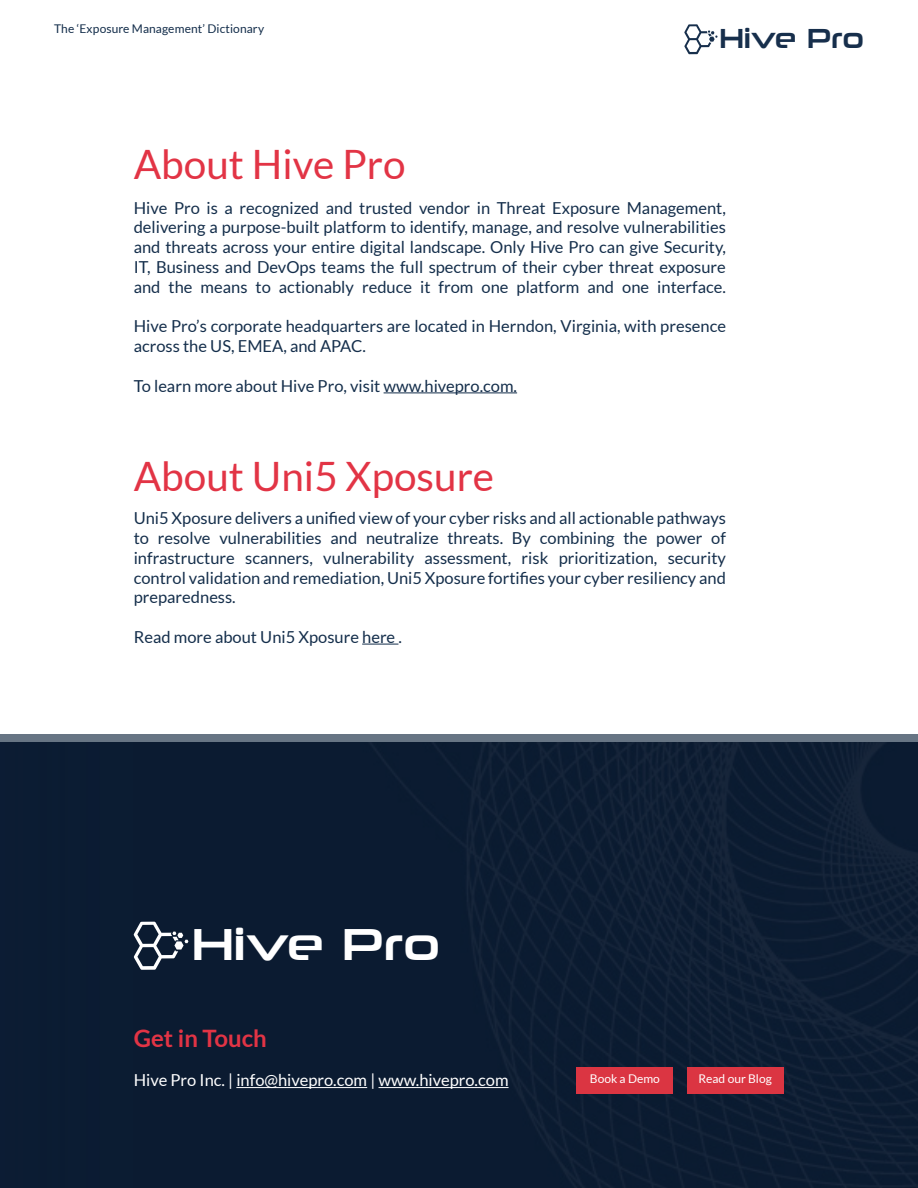
<style>
.page{position:relative;width:918px;height:1188px;background:#fff}
.page>*{position:absolute;margin:0;border:0;box-sizing:border-box;transform-origin:0 0}
.t1{font:45px "Neuropolitical Rg";color:#fff}
.t2{font:40.5px "Lato";color:#e23445}
.t3{font:27.9px "Neuropolitical Rg";color:#172f4c;scale:.96 1}
.t4{font:700 24px "Lato";color:#e23445}
.t5{font:16.5px/19.8px "Lato";color:#142e4b;text-align:justify}
.t6{font:16.5px "Lato";color:#fff}
.t7{font:12px "Lato";letter-spacing:.01em;color:#142e4b}
.t8{font:12px "Lato";color:#fff}
</style>
<div class="page">
<div style="left:0;top:734px;width:918px;height:454px;background:#051c36"></div>
<hr style="left:384px;top:392px;width:133px;height:1px;background:#142e4b">
<hr style="left:362px;top:644px;width:36px;height:1px;background:#142e4b">
<svg style="left:684px;top:24px;width:34px;height:30px"></svg>
<hr style="left:236px;top:1087px;width:131px;height:1px;background:#fff">
<hr style="left:379px;top:1087px;width:130px;height:1px;background:#fff">
<div style="left:576px;top:1067px;width:97px;height:27px;background:#db3542"></div>
<div style="left:687px;top:1067px;width:97px;height:27px;background:#db3542"></div>
<svg style="left:134px;top:922px;width:54px;height:48px"></svg>
<p class="t7" style="left:54px;top:22px;width:212px">The ‘Exposure Management’ Dictionary</p>
<p class="t3" style="left:719px;top:21px;width:152px">Hive Pro</p>
<p class="t2" style="left:134px;top:142px;width:273px">About Hive Pro</p>
<p class="t5" style="left:134px;top:198px;width:594px">Hive Pro is a recognized and trusted vendor in Threat Exposure Management, delivering a purpose-built platform to identify, manage, and resolve vulnerabilities and threats across your entire digital landscape. Only Hive Pro can give Security, IT, Business and DevOps teams the full spectrum of their cyber threat exposure and the means to actionably reduce it from one platform and one interface.</p>
<p class="t5" style="left:134px;top:316px;width:594px">Hive Pro’s corporate headquarters are located in Herndon, Virginia, with presence across the US, EMEA, and APAC.</p>
<p class="t5" style="left:134px;top:376px;width:385px">To learn more about Hive Pro, visit www.hivepro.com.</p>
<p class="t2" style="left:134px;top:454px;width:362px">About Uni5 Xposure</p>
<p class="t5" style="left:134px;top:508px;width:594px">Uni5 Xposure delivers a unified view of your cyber risks and all actionable pathways to resolve vulnerabilities and neutralize threats. By combining the power of infrastructure scanners, vulnerability assessment, risk prioritization, security control validation and remediation, Uni5 Xposure fortifies your cyber resiliency and preparedness.</p>
<p class="t5" style="left:134px;top:627px;width:270px">Read more about Uni5 Xposure here .</p>
<h1 class="t1" style="left:191px;top:916px;width:251px">Hive Pro</h1>
<p class="t4" style="left:134px;top:1024px;width:135px">Get in Touch</p>
<p class="t6" style="left:134px;top:1071px;width:376px">Hive Pro Inc. | info@hivepro.com | www.hivepro.com</p>
<p class="t8" style="left:590px;top:1072px;width:71px">Book a Demo</p>
<p class="t8" style="left:699px;top:1072px;width:75px">Read our Blog</p>
</div>
